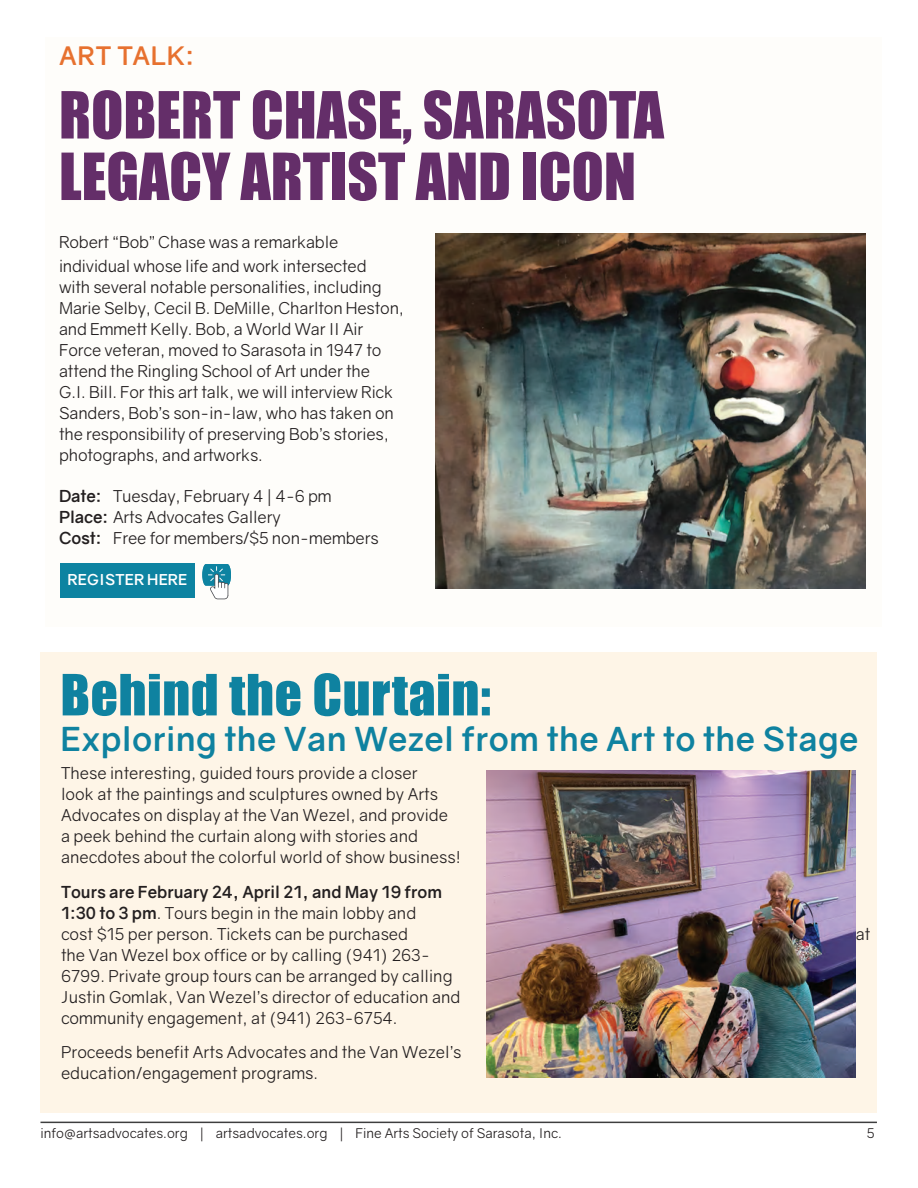
<style>
.page{position:relative;width:918px;height:1188px;background:#fff}
.page>*{position:absolute;margin:0;border:0;box-sizing:border-box;transform-origin:0 0}
.t1{font:60px/61.5px "Impact";color:#642e69}
.t2{font:52.5px "Impact";letter-spacing:.01em;color:#0f82a0}
.t3{font:700 33px "Gravity";letter-spacing:.01em;color:#0f82a0}
.t4{font:700 25.5px "Gravity";letter-spacing:.03em;color:#e7712f}
.t5{font:16.5px/21px "Gravity";color:#231f20}
.t6{font:700 15px "Gravity";letter-spacing:.01em;color:#fff}
.t7{font:13.5px "Gravity";color:#231f20}
.s1{font-weight:700}
</style>
<div class="page">
<hr style="left:40px;top:1122px;width:837px;height:1px;background:#3e3e3f">
<div style="left:40px;top:652px;width:838px;height:461px;background:#fef3e2"></div>
<img style="left:486px;top:771px;width:370px;height:307px">
<div style="left:45px;top:37px;width:837px;height:589px;background:#fefdfa"></div>
<img style="left:435px;top:233px;width:431px;height:356px">
<svg style="left:202px;top:564px;width:29px;height:35px"></svg>
<div style="left:60px;top:564px;width:135px;height:34px;background:#0d83a1"></div>
<h3 class="t4" style="left:59px;top:40px;width:137px">ART TALK:</h3>
<h1 class="t1" style="left:59px;top:83px;width:607px">ROBERT CHASE, SARASOTA<br>LEGACY ARTIST AND ICON</h1>
<p class="t5" style="left:59px;top:230px;width:309px;line-height:24px">Robert “Bob” Chase was a remarkable individual whose life and work intersected</p>
<p class="t5" style="left:59px;top:277px;width:347px">with several notable personalities, including Marie Selby, Cecil B. DeMille, Charlton Heston, and Emmett Kelly. Bob, a World War II Air Force veteran, moved to Sarasota in 1947 to attend the Ringling School of Art under the<br>G.I. Bill. For this art talk, we will interview Rick Sanders, Bob’s son-in-law, who has taken on the responsibility of preserving Bob’s stories, photographs, and artworks.</p>
<p class="t5" style="left:59px;top:485px;width:321px"><span class="s1">Date:</span> Tuesday, February 4 | 4-6 pm<br><span class="s1">Place:</span> Arts Advocates Gallery<br><span class="s1">Cost:</span> Free for members/$5 non-members</p>
<p class="t6" style="left:68px;top:571px;width:121px">REGISTER HERE</p>
<h2 class="t2" style="left:60px;top:654px;width:432px">Behind the Curtain:</h2>
<h3 class="t3" style="left:60px;top:719px;width:800px">Exploring the Van Wezel from the Art to the Stage</h3>
<p class="t5" style="left:61px;top:763px;width:401px">These interesting, guided tours provide a closer<br>look at the paintings and sculptures owned by Arts Advocates on display at the Van Wezel, and provide a peek behind the curtain along with stories and anecdotes about the colorful world of show business!</p>
<p class="t5" style="left:61px;top:881px;width:383px"><span class="s1">Tours are February 24, April 21, and May 19 from<br>1:30 to 3 pm</span>. Tours begin in the main lobby and cost $15 per person. Tickets can be purchased</p>
<p class="t5" style="left:856px;top:923px;width:16px">at</p>
<p class="t5" style="left:61px;top:944px;width:401px">the Van Wezel box office or by calling (941) 263- 6799. Private group tours can be arranged by calling Justin Gomlak, Van Wezel’s director of education and community engagement, at (941) 263-6754.</p>
<p class="t5" style="left:61px;top:1042px;width:402px">Proceeds benefit Arts Advocates and the Van Wezel’s education/engagement programs.</p>
<p class="t7" style="left:40px;top:1125px;width:523px">info@artsadvocates.org | artsadvocates.org | Fine Arts Society of Sarasota, Inc.</p>
<p class="t7" style="left:867px;top:1125px;width:9px">5</p>
</div>
